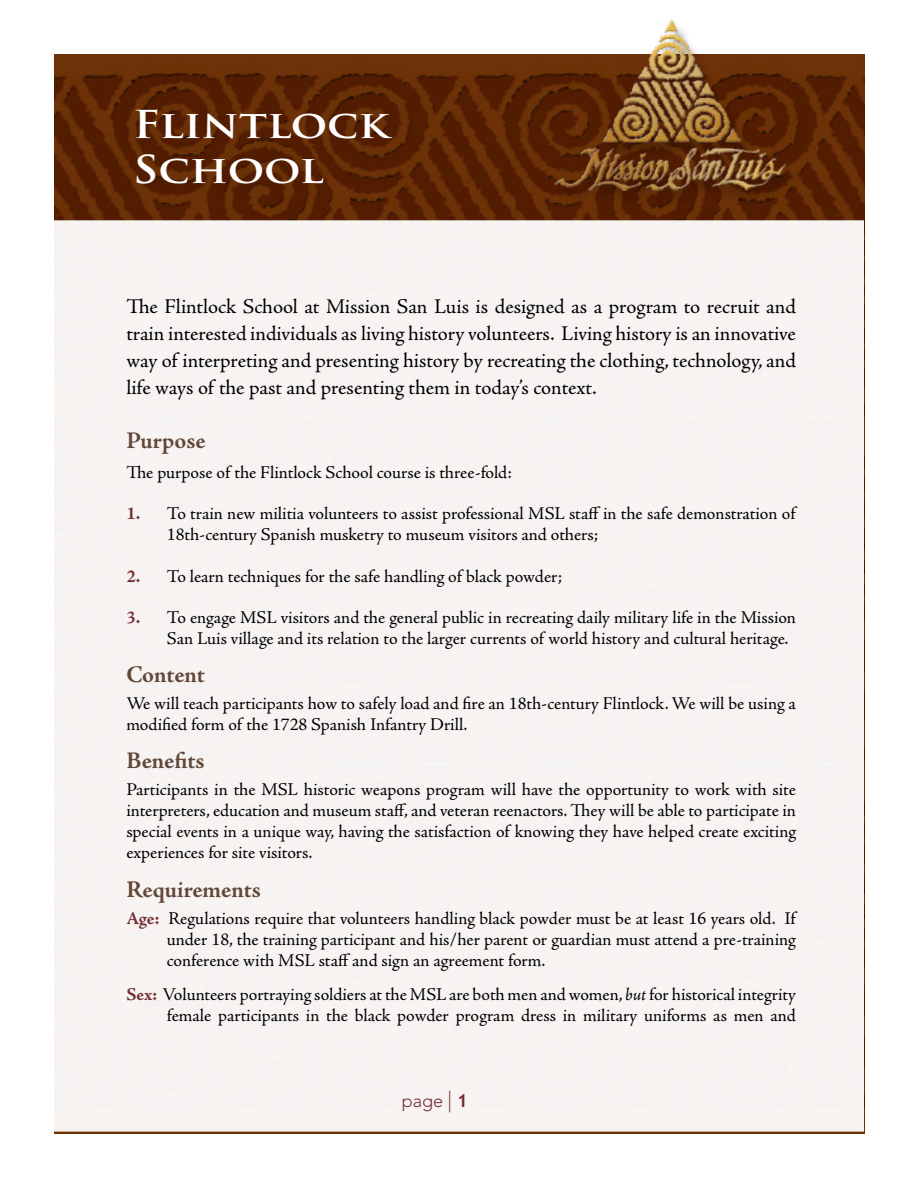
<style>
.page{position:relative;width:918px;height:1188px;background:#fff}
.page>*{position:absolute;margin:0;border:0;box-sizing:border-box;transform-origin:0 0}
.t1{font:700 37.5px/45px "Trajan Pro";color:#fff;scale:1.18 1}
.t2{font:700 24px "Adobe Jenson Pro";letter-spacing:-.005em;color:#624738}
.t3{font:21px/27px "Adobe Jenson Pro";letter-spacing:-.005em;color:#000;text-align:justify}
.t4{font:18px/21px "Adobe Jenson Pro";letter-spacing:-.005em;color:#000}
.t5{font:300 18px "Avenir LT Std";color:#722c30}
.s1{font-weight:700;color:#722c30}
.s2{font-style:italic}
.s3{font-size:21.75px}
.s4{font-family:"Trebuchet MS";font-weight:700}
</style>
<div class="page">
<img style="left:54px;top:54px;width:810px;height:1080px">
<div style="left:54px;top:220px;width:810px;height:912px;background:#f6f3f2;border:2px solid #fff"></div>
<div style="left:554px;top:23px;width:245px;height:186px;background:#000;opacity:.31"></div>
<img style="left:550px;top:19px;width:241px;height:172px">
<h1 class="t1" style="left:133px;top:103px;width:218px">Flintlock<br>School</h1>
<p class="t3" style="left:126px;top:294px;width:671px">The Flintlock School at Mission San Luis is designed as a program to recruit and train interested individuals as living history volunteers. Living history is an innovative way of interpreting and presenting history by recreating the clothing, technology, and life ways of the past and presenting them in today’s context.</p>
<h2 class="t2" style="left:126px;top:427px;width:81px">Purpose</h2>
<p class="t4" style="left:126px;top:462px;width:387px">The purpose of the Flintlock School course is three-fold:</p>
<p class="t4" style="left:167px;top:504px;width:630px;text-indent:-40px"><span class="s1">1.</span> To train new militia volunteers to assist professional MSL staff in the safe demonstration of<br>18th-century Spanish musketry to museum visitors and others;</p>
<p class="t4" style="left:126px;top:566px;width:438px"><span class="s1">2.</span> To learn techniques for the safe handling of black powder;</p>
<p class="t4" style="left:167px;top:607px;width:631px;text-indent:-40px"><span class="s1">3.</span> To engage MSL visitors and the general public in recreating daily military life in the Mission<br>San Luis village and its relation to the larger currents of world history and cultural heritage.</p>
<h2 class="t2" style="left:126px;top:661px;width:80px">Content</h2>
<p class="t4" style="left:126px;top:693px;width:671px">We will teach participants how to safely load and fire an 18th-century Flintlock. We will be using a modified form of the 1728 Spanish Infantry Drill.</p>
<h2 class="t2" style="left:126px;top:747px;width:80px">Benefits</h2>
<p class="t4" style="left:126px;top:780px;width:671px;text-align:justify">Participants in the MSL historic weapons program will have the opportunity to work with site interpreters, education and museum staff, and veteran reenactors. They will be able to participate in special events in a unique way, having the satisfaction of knowing they have helped create exciting experiences for site visitors.</p>
<h2 class="t2" style="left:126px;top:876px;width:136px">Requirements</h2>
<p class="t4" style="left:167px;top:908px;width:631px;text-align:justify;text-indent:-40px"><span class="s1">Age:</span> Regulations require that volunteers handling black powder must be at least 16 years old. If under 18, the training participant and his/her parent or guardian must attend a pre-training conference with MSL staff and sign an agreement form.</p>
<p class="t4" style="left:126px;top:984px;width:671px;text-align:right"><span class="s1">Sex:</span> Volunteers portraying soldiers at the MSL are both men and women, <span class="s2">but</span> for historical integrity female participants in the black powder program dress in military uniforms as men and</p>
<p class="t5" style="left:402px;top:1090px;width:67px">page <span class="s3">|</span> <span class="s4">1</span></p>
</div>
